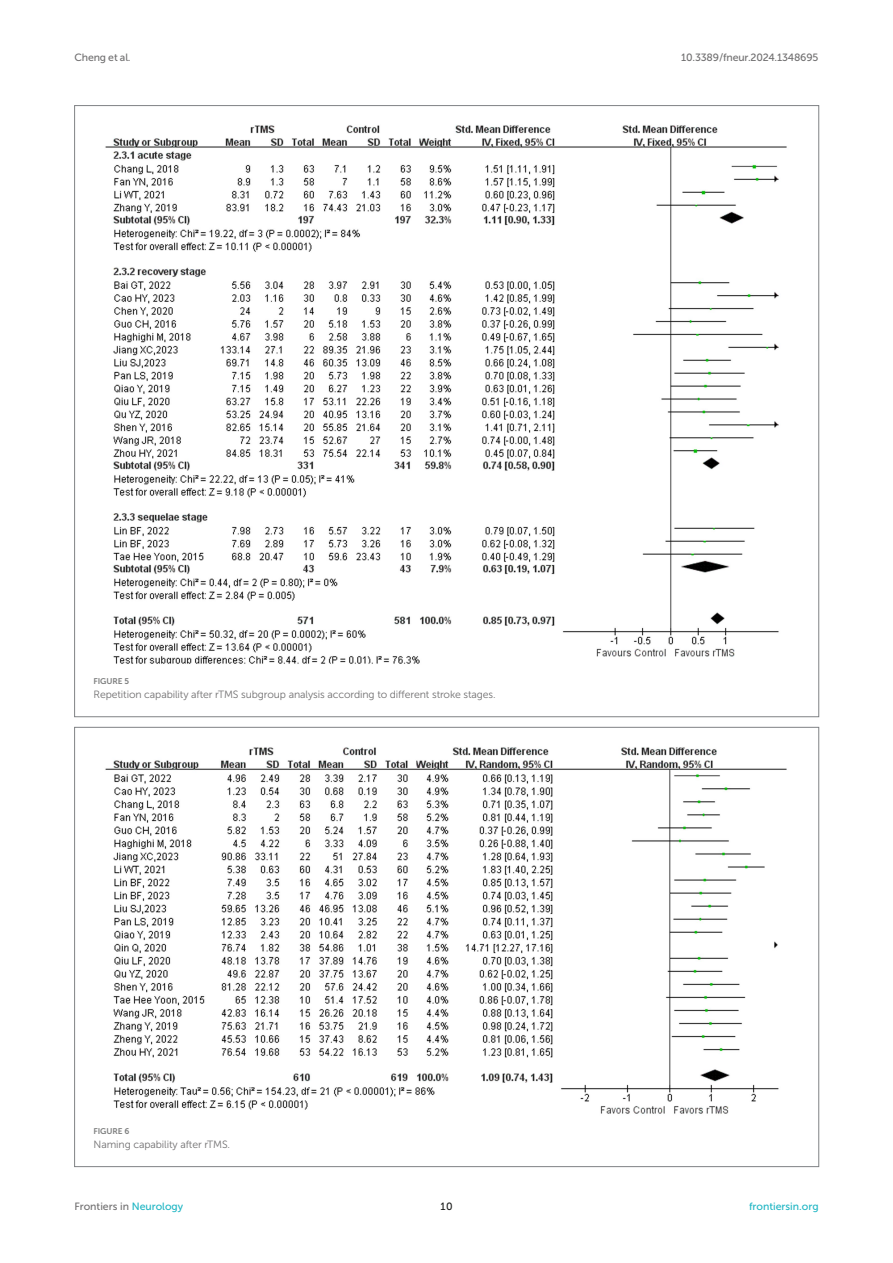
<style>
.page{position:relative;width:893px;height:1263px;background:#fff}
.page>*{position:absolute;margin:0;border:0;box-sizing:border-box;transform-origin:0 0}
.FIG_LEG{font:10.5px "Museo Sans 300";letter-spacing:-.01em;color:#706f70}
.t1{font:10.5px "Museo Sans 500";letter-spacing:-.015em;color:#706f70}
.t2{font:10.5px "Museo Sans 500";color:#1db5c3}
.t3{font:10.5px "Museo Sans 500";color:#1b1c1b}
.FIG_HD{font:8.25px "Museo Sans 700";letter-spacing:-.01em;color:#7e7f7f}
.s1{color:#1db5c3}
</style>
<div class="page">
<img style="left:105px;top:747px;width:682px;height:367px">
<img style="left:105px;top:125px;width:682px;height:539px">
<p class="t1" style="left:74px;top:51px;width:58px">Cheng et al.</p>
<p class="t1" style="left:681px;top:51px;width:139px">10.3389/fneur.2024.1348695</p>
<p class="FIG_HD" style="left:94px;top:677px;width:37px">FIGURE 5</p>
<p class="FIG_LEG" style="left:94px;top:688px;width:404px">Repetition capability after rTMS subgroup analysis according to different stroke stages.</p>
<p class="FIG_HD" style="left:94px;top:1127px;width:37px">FIGURE 6</p>
<p class="FIG_LEG" style="left:94px;top:1138px;width:138px">Naming capability after rTMS.</p>
<p class="t1" style="left:74px;top:1200px;width:110px">Frontiers in <span class="s1">Neurology</span></p>
<p class="t3" style="left:440px;top:1200px;width:14px">10</p>
<p class="t2" style="left:749px;top:1200px;width:71px">frontiersin.org</p>
</div>
